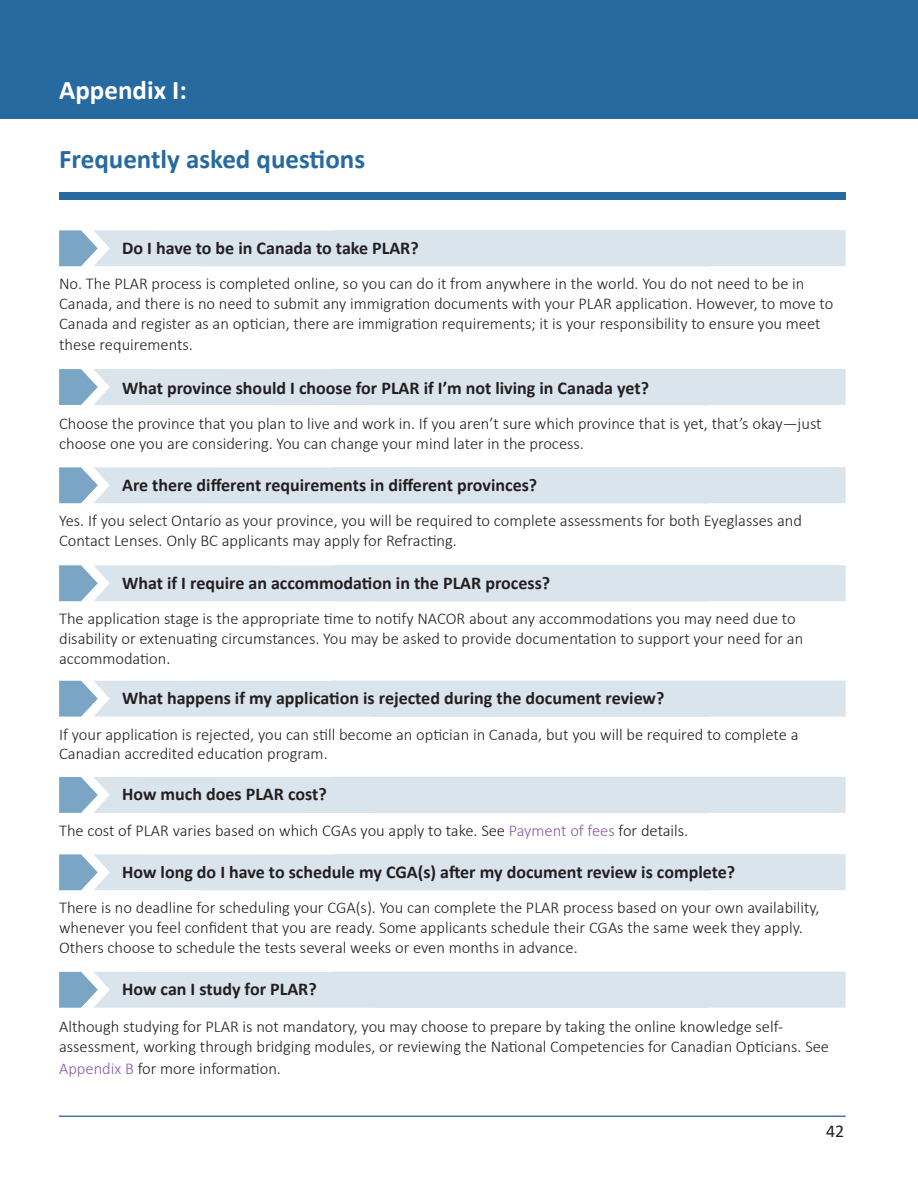
<style>
.page{position:relative;width:918px;height:1188px;background:#fff}
.page>*{position:absolute;margin:0;border:0;box-sizing:border-box;transform-origin:0 0}
.t1{font:700 27px "Calibri";color:#266a9f}
.t2{font:700 27px "Calibri";color:#fff}
.t3{font:700 18px "Calibri";color:#231f20}
.t4{font:18px "Calibri";color:#231f20}
.t5{font:300 16.5px/19.8px "Calibri";color:#231f20}
.s1{color:#8d5aa5}
.s2{color:#8e59a5}
</style>
<div class="page">
<svg style="left:59px;top:230px;width:787px;height:37px;background:#d6e2ec"></svg>
<div style="left:0;top:0;width:918px;height:119px;background:#266a9f"></div>
<div style="left:59px;top:192px;width:787px;height:7px;background:#266a9f"></div>
<div style="left:59px;top:369px;width:787px;height:36px;background:#d9e4ed"></div>
<svg style="left:59px;top:467px;width:787px;height:37px;background:#d6e2ec"></svg>
<svg style="left:59px;top:565px;width:787px;height:37px;background:#d6e2ec"></svg>
<svg style="left:59px;top:680px;width:787px;height:37px;background:#d6e2ec"></svg>
<div style="left:59px;top:777px;width:787px;height:36px;background:#d9e4ed"></div>
<svg style="left:59px;top:854px;width:787px;height:37px;background:#d6e2ec"></svg>
<div style="left:59px;top:972px;width:787px;height:36px;background:#d9e4ed"></div>
<hr style="left:59px;top:1116px;width:787px;height:1px;background:#4772b8">
<p class="t2" style="left:59px;top:71px;width:129px">Appendix I:</p>
<p class="t1" style="left:59px;top:140px;width:308px">Frequently asked questions</p>
<p class="t3" style="left:122px;top:235px;width:298px">Do I have to be in Canada to take PLAR?</p>
<p class="t5" style="left:59px;top:274px;width:776px">No. The PLAR process is completed online, so you can do it from anywhere in the world. You do not need to be in<br>Canada, and there is no need to submit any immigration documents with your PLAR application. However, to move to<br>Canada and register as an optician, there are immigration requirements; it is your responsibility to ensure you meet</p>
<p class="t5" style="left:59px;top:335px;width:135px">these requirements.</p>
<p class="t3" style="left:122px;top:375px;width:528px">What province should I choose for PLAR if I’m not living in Canada yet?</p>
<p class="t5" style="left:59px;top:414px;width:764px">Choose the province that you plan to live and work in. If you aren’t sure which province that is yet, that’s okay—just choose one you are considering. You can change your mind later in the process.</p>
<p class="t3" style="left:122px;top:472px;width:417px">Are there different requirements in different provinces?</p>
<p class="t5" style="left:59px;top:511px;width:744px">Yes. If you select Ontario as your province, you will be required to complete assessments for both Eyeglasses and<br>Contact Lenses. Only BC applicants may apply for Refracting.</p>
<p class="t3" style="left:122px;top:570px;width:430px">What if I require an accommodation in the PLAR process?</p>
<p class="t5" style="left:59px;top:609px;width:746px">The application stage is the appropriate time to notify NACOR about any accommodations you may need due to disability or extenuating circumstances. You may be asked to provide documentation to support your need for an accommodation.</p>
<p class="t3" style="left:122px;top:685px;width:544px">What happens if my application is rejected during the document review?</p>
<p class="t5" style="left:59px;top:724px;width:741px">If your application is rejected, you can still become an optician in Canada, but you will be required to complete a<br>Canadian accredited education program.</p>
<p class="t3" style="left:122px;top:782px;width:206px">How much does PLAR cost?</p>
<p class="t5" style="left:59px;top:820px;width:631px">The cost of PLAR varies based on which CGAs you apply to take. See <span class="s1">Payment of fees</span> for details.</p>
<p class="t3" style="left:122px;top:859px;width:615px">How long do I have to schedule my CGA(s) after my document review is complete?</p>
<p class="t5" style="left:59px;top:898px;width:762px">There is no deadline for scheduling your CGA(s). You can complete the PLAR process based on your own availability, whenever you feel confident that you are ready. Some applicants schedule their CGAs the same week they apply.<br>Others choose to schedule the tests several weeks or even months in advance.</p>
<p class="t3" style="left:122px;top:977px;width:196px">How can I study for PLAR?</p>
<p class="t5" style="left:59px;top:1017px;width:772px">Although studying for PLAR is not mandatory, you may choose to prepare by taking the online knowledge self&shy;assessment, working through bridging modules, or reviewing the National Competencies for Canadian Opticians. See</p>
<p class="t5" style="left:59px;top:1058px;width:223px"><span class="s2">Appendix B</span> for more information.</p>
<p class="t4" style="left:826px;top:1118px;width:20px">42</p>
</div>
